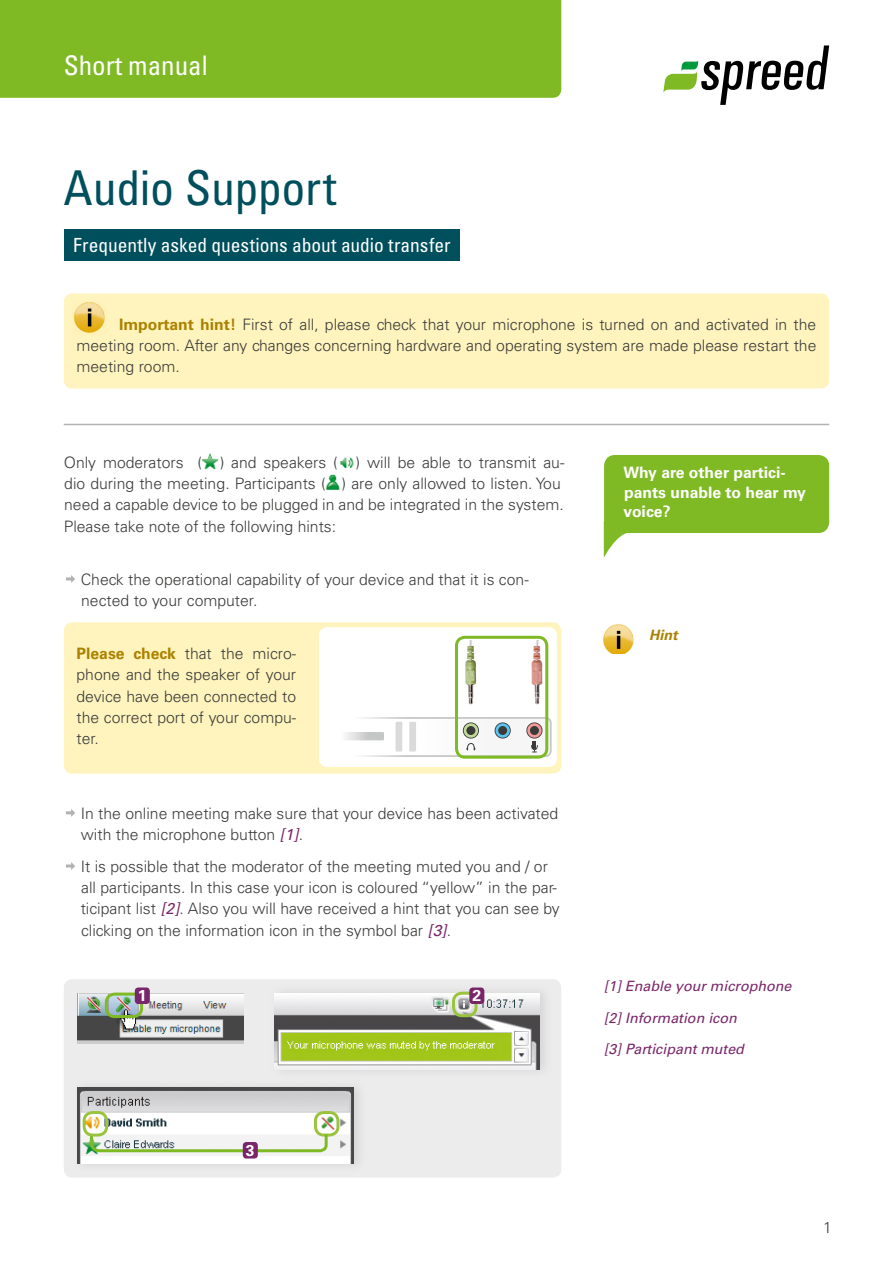
<style>
.page{position:relative;width:893px;height:1263px;background:#fff}
.page>*{position:absolute;margin:0;border:0;box-sizing:border-box;transform-origin:0 0}
.TitleDocument{font:condensed 48px "Univers LT Std";letter-spacing:-.01em;color:#004f5d}
.t1{font:condensed 27px "Univers LT Std";color:#fff}
.SubtitleDocument{font:condensed 19.5px "Univers LT Std";color:#fff}
.fliesstext_en_aufzae{font:300 15.75px/21.3px "Univers LT Std";color:#3b3b3a}
.fliesstext_en{font:300 15.75px/21.3px "Univers LT Std";color:#3b3b3a}
.hintText{font:300 15.75px/21.3px "Univers LT Std";color:#3b3b3a;text-align:justify}
.t2{font:700 15.75px/19.5px "Univers LT Std";color:#fff}
.t3{font:italic 14.25px "Univers LT Std";color:#792569}
.t4{font:italic 700 14.25px "Univers LT Std";color:#ab8200}
.s1{font-weight:700;color:#ab8200}
.s2{font-weight:400;font-style:italic;color:#792569}
</style>
<div class="page">
<svg style="left:663px;top:45px;width:166px;height:60px"></svg>
<div style="left:0;top:0;width:561px;height:98px;background:#7fba25"></div>
<div style="left:64px;top:229px;width:395px;height:32px;background:#004f5d"></div>
<div style="left:64px;top:293px;width:765px;height:95px;background:#fff4bd;border-radius:9px"></div>
<img style="left:74px;top:302px;width:31px;height:31px">
<hr style="left:64px;top:424px;width:765px;height:1px;background:#b1b2b3">
<img style="left:202px;top:453px;width:17px;height:17px">
<img style="left:340px;top:457px;width:14px;height:12px">
<img style="left:325px;top:474px;width:15px;height:16px">
<svg style="left:66px;top:575px;width:9px;height:8px"></svg>
<img style="left:604px;top:624px;width:30px;height:29px">
<div style="left:64px;top:622px;width:497px;height:152px;background:#fff4bd;border-radius:9px"></div>
<div style="left:322px;top:630px;width:232px;height:134px;background:#fff;border-radius:6px"></div>
<div style="left:319px;top:627px;width:238px;height:140px;border:6px solid #fff;border-radius:6px"></div>
<img style="left:459px;top:640px;width:83px;height:65px">
<div style="left:323px;top:717px;width:229px;height:40px;border:2px solid #fff;border-radius:5px"></div>
<svg style="left:324px;top:718px;width:227px;height:38px"></svg>
<div style="left:455px;top:636px;width:93px;height:123px;border:3px solid #7fba25;border-radius:9px"></div>
<svg style="left:66px;top:809px;width:9px;height:8px"></svg>
<svg style="left:66px;top:862px;width:9px;height:8px"></svg>
<div style="left:64px;top:979px;width:497px;height:198px;background:#ececed;border-radius:9px"></div>
<div style="left:72px;top:1078px;width:295px;height:95px;background:#e7e7e8"></div>
<img style="left:77px;top:1087px;width:276px;height:77px">
<div style="left:83px;top:1111px;width:25px;height:25px;border:3px solid #9ac43f;border-radius:9px"></div>
<div style="left:269px;top:984px;width:283px;height:95px;background:#e7e7e8"></div>
<img style="left:274px;top:993px;width:265px;height:77px">
<div style="left:314px;top:1111px;width:25px;height:25px;border:3px solid #9ac43f;border-radius:9px"></div>
<div style="left:452px;top:992px;width:26px;height:25px;border:3px solid #9ac43f;border-radius:9px"></div>
<svg style="left:88px;top:1131px;width:241px;height:23px"></svg>
<img style="left:77px;top:993px;width:167px;height:51px">
<div style="left:105px;top:992px;width:38px;height:26px;border:3px solid #7fba25;border-radius:9px"></div>
<div style="left:135px;top:987px;width:15px;height:17px;background:#792569;border-radius:3px"></div>
<div style="left:469px;top:987px;width:15px;height:17px;background:#792569;border-radius:3px"></div>
<div style="left:243px;top:1142px;width:15px;height:16px;background:#792569;border-radius:3px"></div>
<div style="left:606px;top:457px;width:221px;height:74px;background:#7fba25;border-radius:9px"></div>
<div style="left:604px;top:455px;width:225px;height:78px;border:4px solid #7fba25;border-radius:9px"></div>
<svg style="left:604px;top:521px;width:26px;height:37px"></svg>
<h2 class="t1" style="left:64px;top:48px;width:145px">Short manual</h2>
<p class="TitleDocument" style="left:63px;top:157px;width:275px">Audio Support</p>
<p class="SubtitleDocument" style="left:73px;top:233px;width:379px">Frequently asked questions about audio transfer</p>
<p class="hintText" style="left:77px;top:313px;width:741px;text-indent:43px"><span class="s1">Important hint!</span> First of all, please check that your microphone is turned on and activated in the meeting room. After any changes concerning hardware and operating system are made please restart the meeting room.</p>
<p class="fliesstext_en" style="left:64px;top:451px;width:502px">Only moderators ( ) and speakers ( ) will be able to transmit au&shy;dio during the meeting. Participants ( ) are only allowed to listen. You need a capable device to be plugged in and be integrated in the system.<br>Please take note of the following hints:</p>
<p class="fliesstext_en_aufzae" style="left:81px;top:568px;width:449px">Check the operational capability of your device and that it is con&shy;nected to your computer.</p>
<p class="fliesstext_en_aufzae" style="left:77px;top:643px;width:221px;text-align:justify"><span class="s1">Please check</span> that the micro&shy;phone and the speaker of your device have been connected to the correct port of your compu&shy;ter.</p>
<p class="fliesstext_en_aufzae" style="left:81px;top:802px;width:479px">In the online meeting make sure that your device has been activated with the microphone button <span class="s2">[1]</span>.</p>
<p class="fliesstext_en_aufzae" style="left:81px;top:855px;width:481px">It is possible that the moderator of the meeting muted you and / or all participants. In this case your icon is coloured “yellow” in the par&shy;ticipant list <span class="s2">[2]</span>. Also you will have received a hint that you can see by clicking on the information icon in the symbol bar <span class="s2">[3]</span>.</p>
<p class="t2" style="left:138px;top:986px;width:10px">1</p>
<p class="t2" style="left:472px;top:986px;width:10px">2</p>
<p class="t2" style="left:623px;top:463px;width:184px">Why are other partici&shy;pants unable to hear my voice?</p>
<p class="t4" style="left:649px;top:627px;width:30px">Hint</p>
<p class="t3" style="left:604px;top:978px;width:189px">[1] Enable your microphone</p>
<p class="t3" style="left:604px;top:1009px;width:134px">[2] Information icon</p>
<p class="t3" style="left:604px;top:1041px;width:142px">[3] Participant muted</p>
<p class="t2" style="left:246px;top:1141px;width:10px">3</p>
<p class="fliesstext_en_aufzae" style="left:823px;top:1217px;width:10px">1</p>
</div>
